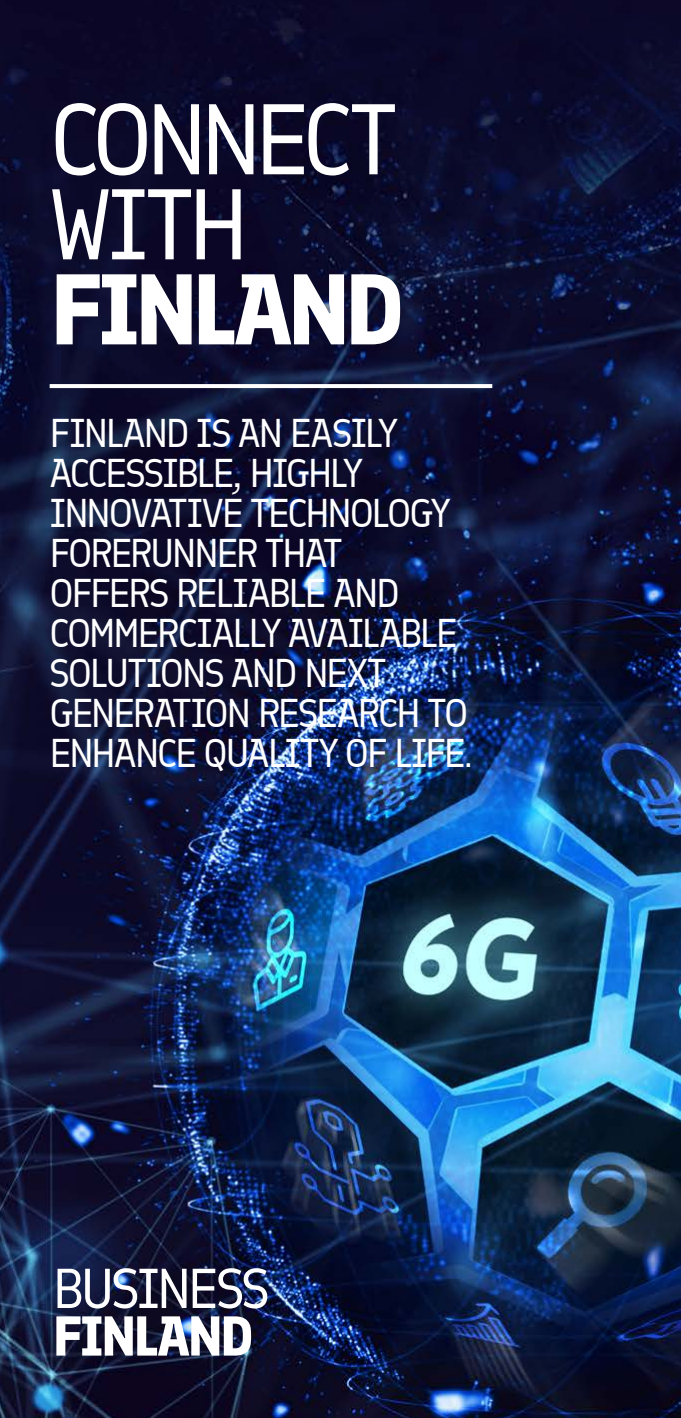
<style>
.page{position:relative;width:681px;height:1418px;background:#fff}
.page>*{position:absolute;margin:0;border:0;box-sizing:border-box;transform-origin:0 0}
.Cover_title{font:100px/85px "Finlandica";letter-spacing:-.07em;color:#fff}
.Cover_program_name{font:56px/47.6px "Finlandica";letter-spacing:-.06em;color:#fff}
.Cover_lead_paragraph{font:40px/40px "Finlandica";letter-spacing:-.06em;color:#fff}
.s1{font-weight:700}
</style>
<div class="page">
<img style="left:0;top:0;width:680px;height:1417px">
<svg style="left:50px;top:384px;width:442px;height:4px"></svg>
<p class="Cover_title" style="left:50px;top:97px;width:356px">CONNECT<br>WITH<br><span class="s1">FINLAND</span></p>
<p class="Cover_lead_paragraph" style="left:50px;top:413px;width:425px">FINLAND IS AN EASILY<br>ACCESSIBLE, HIGHLY<br>INNOVATIVE TECHNOLOGY<br>FORERUNNER THAT<br>OFFERS RELIABLE AND<br>COMMERCIALLY AVAILABLE<br>SOLUTIONS AND NEXT<br>GENERATION RESEARCH TO<br>ENHANCE QUALITY OF LIFE.</p>
<p class="Cover_program_name" style="left:52px;top:1264px;width:218px">BUSINESS<br><span class="s1">FINLAND</span></p>
</div>
